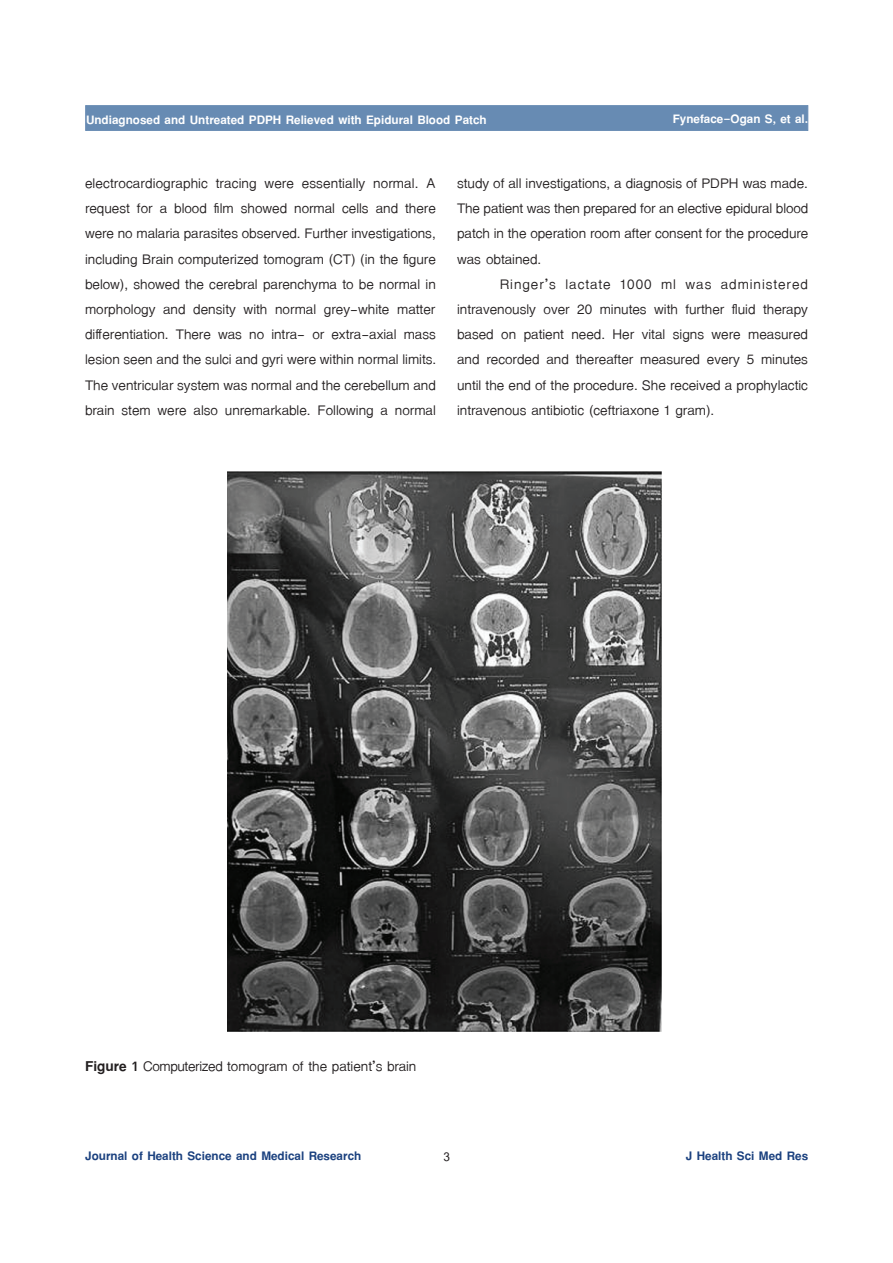
<style>
.page{position:relative;width:893px;height:1263px;background:#fff}
.page>*{position:absolute;margin:0;border:0;box-sizing:border-box;transform-origin:0 0}
.t1{font:21px/25.2px "TF Lanna";color:#231f20;text-align:justify}
.t2{font:700 18px "TF Lanna";color:#fff}
.t3{font:700 18px "TF Lanna";color:#1b417f}
.t4{font:700 18px "Cordia UPC";color:#231f20}
.s1{font-weight:700}
</style>
<div class="page">
<div style="left:85px;top:105px;width:723px;height:26px;background:#678bb3;border:1px solid #678bb3"></div>
<img style="left:227px;top:472px;width:435px;height:560px">
<p class="t2" style="left:86px;top:108px;width:402px">Undiagnosed and Untreated PDPH Relieved with Epidural Blood Patch</p>
<p class="t2" style="left:673px;top:108px;width:137px">Fyneface-Ogan S, et al.</p>
<p class="t1" style="left:85px;top:171px;width:353px">electrocardiographic tracing were essentially normal. A request for a blood film showed normal cells and there were no malaria parasites observed. Further investigations, including Brain computerized tomogram (CT) (in the figure below), showed the cerebral parenchyma to be normal in morphology and density with normal grey-white matter differentiation. There was no intra- or extra-axial mass lesion seen and the sulci and gyri were within normal limits.<br>The ventricular system was normal and the cerebellum and brain stem were also unremarkable. Following a normal</p>
<p class="t1" style="left:457px;top:171px;width:353px">study of all investigations, a diagnosis of PDPH was made.<br>The patient was then prepared for an elective epidural blood patch in the operation room after consent for the procedure was obtained.</p>
<p class="t1" style="left:457px;top:271px;width:352px;text-indent:43px">Ringer’s lactate 1000 ml was administered intravenously over 20 minutes with further fluid therapy based on patient need. Her vital signs were measured and recorded and thereafter measured every 5 minutes until the end of the procedure. She received a prophylactic intravenous antibiotic (ceftriaxone 1 gram).</p>
<p class="t1" style="left:85px;top:1053px;width:333px"><span class="s1">Figure 1</span> Computerized tomogram of the patient’s brain</p>
<p class="t3" style="left:85px;top:1145px;width:277px">Journal of Health Science and Medical Research</p>
<p class="t4" style="left:443px;top:1146px;width:8px">3</p>
<p class="t3" style="left:686px;top:1145px;width:124px">J Health Sci Med Res</p>
</div>
